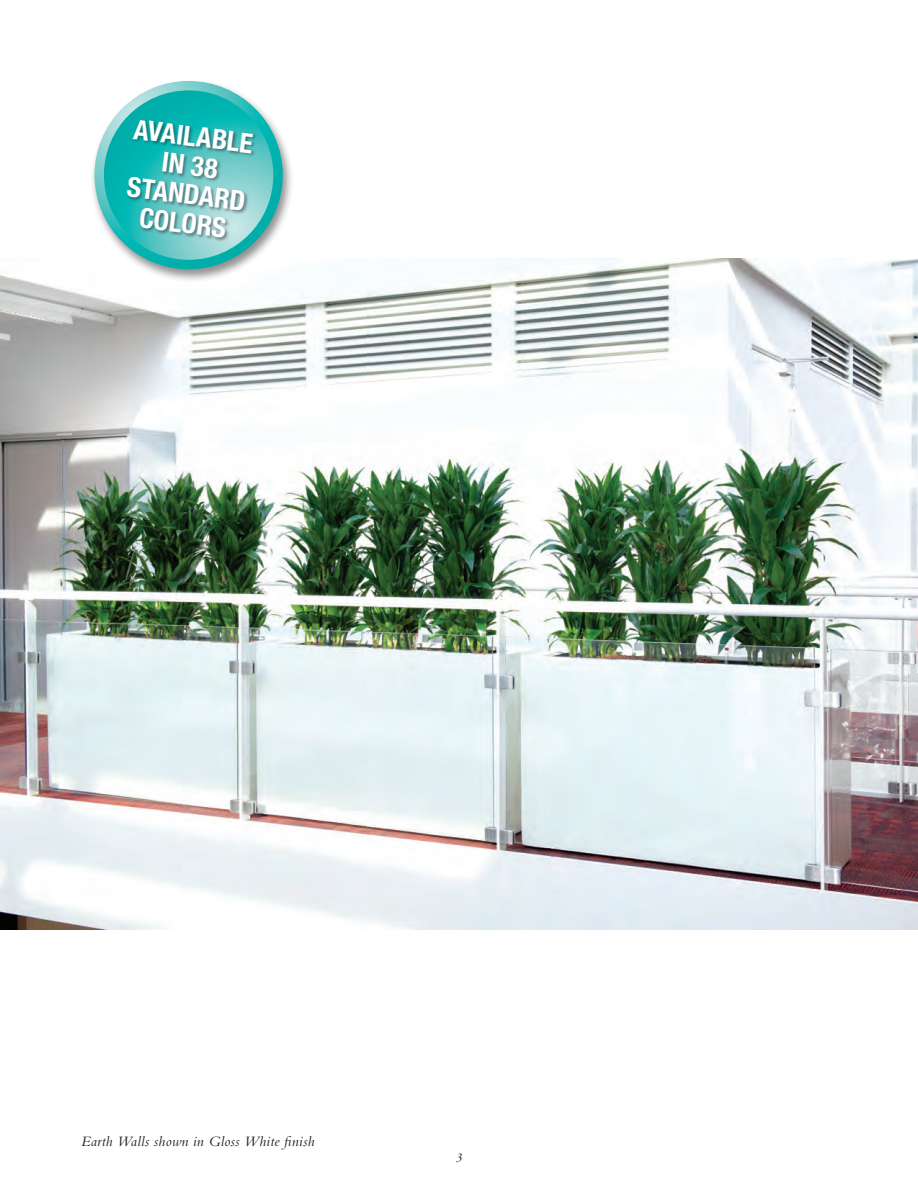
<style>
.page{position:relative;width:918px;height:1188px;background:#fff}
.page>*{position:absolute;margin:0;border:0;box-sizing:border-box;transform-origin:0 0}
.t1{font:700 condensed 27.45px/29.1px "Helvetica Neue";color:#fff;text-align:center}
.t2{font:italic 15px "Bembo";letter-spacing:.02em;color:#231f20}
.t3{font:italic 13.5px "Bembo";color:#231f20}
</style>
<div class="page">
<img style="left:0;top:258px;width:918px;height:672px">
<div style="left:90px;top:79px;width:204px;height:204px;background:#231f20;opacity:.5"></div>
<svg style="left:94px;top:81px;width:189px;height:188px;background:#41c0bd"></svg>
<svg style="left:104px;top:90px;width:169px;height:170px;background:#2dbbb8"></svg>
<div style="left:126px;top:118px;width:131px;height:124px;background:#231f20;opacity:.5"></div>
<h1 class="t1" style="left:136px;top:114px;width:121px;rotate:7deg">AVAILABLE<br>IN 38<br>STANDARD<br>COLORS</h1>
<p class="t2" style="left:81px;top:1132px;width:235px">Earth Walls shown in Gloss White finish</p>
<p class="t3" style="left:456px;top:1150px;width:8px">3</p>
</div>
